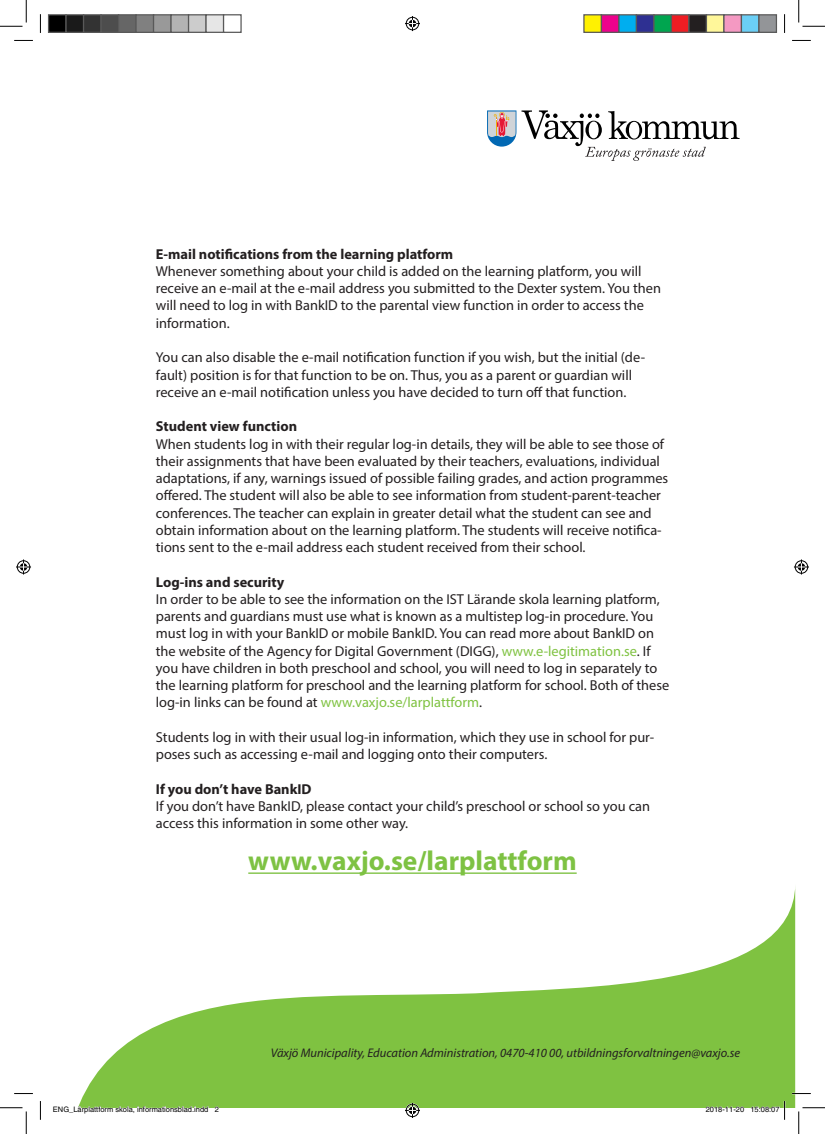
<style>
.page{position:relative;width:825px;height:1134px;background:#fff}
.page>*{position:absolute;margin:0;border:0;box-sizing:border-box;transform-origin:0 0}
.t1{font:700 27.5px "Myriad Pro";color:#7ec243}
.t2{font:14.38px/17.2px "Myriad Pro";color:#231f20}
.t3{font:700 14.38px "Myriad Pro";color:#231f20}
.t4{font:italic 12.5px "Myriad Pro";color:#231f20}
.t5{font:7.5px "Helvetica";color:#000}
.s1{color:#7fc241}
</style>
<div class="page">
<svg style="left:487px;top:110px;width:253px;height:51px"></svg>
<svg style="left:79px;top:873px;width:716px;height:234px"></svg>
<hr style="left:248px;top:872px;width:329px;height:1px;background:#7ec243">
<svg style="left:14px;top:40px;width:19px;height:1px"></svg>
<svg style="left:792px;top:40px;width:19px;height:1px"></svg>
<svg style="left:14px;top:1093px;width:19px;height:1px"></svg>
<svg style="left:792px;top:1092px;width:19px;height:2px"></svg>
<svg style="left:40px;top:14px;width:1px;height:19px"></svg>
<svg style="left:40px;top:1101px;width:1px;height:18px"></svg>
<svg style="left:784px;top:14px;width:1px;height:19px"></svg>
<svg style="left:0;top:0;width:27px;height:27px"></svg>
<svg style="left:0;top:1107px;width:27px;height:26px"></svg>
<svg style="left:798px;top:0;width:27px;height:27px"></svg>
<svg style="left:798px;top:1107px;width:27px;height:26px"></svg>
<svg style="left:405px;top:16px;width:15px;height:15px"></svg>
<svg style="left:405px;top:1102px;width:15px;height:15px"></svg>
<svg style="left:16px;top:559px;width:15px;height:15px"></svg>
<svg style="left:794px;top:559px;width:15px;height:15px"></svg>
<div style="left:49px;top:15px;width:17px;height:17px;background:#000"></div>
<div style="left:48px;top:14px;width:19px;height:19px;border:1px solid #595959"></div>
<div style="left:66px;top:15px;width:18px;height:17px;background:#1a1a1a"></div>
<div style="left:65px;top:14px;width:19px;height:19px;border:1px solid #595959"></div>
<div style="left:84px;top:15px;width:17px;height:17px;background:#333"></div>
<div style="left:83px;top:14px;width:19px;height:19px;border:1px solid #595959"></div>
<div style="left:101px;top:15px;width:18px;height:17px;background:#4d4d4d"></div>
<div style="left:100px;top:14px;width:19px;height:19px;border:1px solid #595959"></div>
<div style="left:119px;top:15px;width:17px;height:17px;background:#666"></div>
<div style="left:118px;top:14px;width:19px;height:19px;border:1px solid #595959"></div>
<div style="left:136px;top:15px;width:18px;height:17px;background:#808080"></div>
<div style="left:135px;top:14px;width:19px;height:19px;border:1px solid #595959"></div>
<div style="left:154px;top:15px;width:17px;height:17px;background:#999"></div>
<div style="left:153px;top:14px;width:19px;height:19px;border:1px solid #595959"></div>
<div style="left:171px;top:15px;width:18px;height:17px;background:#b3b3b3"></div>
<div style="left:170px;top:14px;width:19px;height:19px;border:1px solid #595959"></div>
<div style="left:189px;top:15px;width:17px;height:17px;background:#ccc"></div>
<div style="left:188px;top:14px;width:19px;height:19px;border:1px solid #595959"></div>
<div style="left:206px;top:15px;width:18px;height:17px;background:#e6e6e6"></div>
<div style="left:205px;top:14px;width:19px;height:19px;border:1px solid #595959"></div>
<div style="left:223px;top:14px;width:19px;height:19px;border:1px solid #595959"></div>
<div style="left:584px;top:15px;width:17px;height:17px;background:#fff101"></div>
<div style="left:583px;top:14px;width:19px;height:19px;border:1px solid #595959"></div>
<div style="left:601px;top:15px;width:18px;height:17px;background:#ed028c"></div>
<div style="left:601px;top:14px;width:19px;height:19px;border:1px solid #595959"></div>
<div style="left:619px;top:15px;width:17px;height:17px;background:#00aeef"></div>
<div style="left:618px;top:14px;width:19px;height:19px;border:1px solid #595959"></div>
<div style="left:636px;top:15px;width:18px;height:17px;background:#2e3092"></div>
<div style="left:636px;top:14px;width:19px;height:19px;border:1px solid #595959"></div>
<div style="left:654px;top:15px;width:17px;height:17px;background:#00a54f"></div>
<div style="left:653px;top:14px;width:19px;height:19px;border:1px solid #595959"></div>
<div style="left:671px;top:15px;width:18px;height:17px;background:#ee1d23"></div>
<div style="left:671px;top:14px;width:19px;height:19px;border:1px solid #595959"></div>
<div style="left:689px;top:15px;width:17px;height:17px;background:#231f20"></div>
<div style="left:688px;top:14px;width:19px;height:19px;border:1px solid #595959"></div>
<div style="left:706px;top:15px;width:18px;height:17px;background:#fff79a"></div>
<div style="left:706px;top:14px;width:19px;height:19px;border:1px solid #595959"></div>
<div style="left:724px;top:15px;width:17px;height:17px;background:#f499c2"></div>
<div style="left:723px;top:14px;width:19px;height:19px;border:1px solid #595959"></div>
<div style="left:741px;top:15px;width:18px;height:17px;background:#6bcff6"></div>
<div style="left:741px;top:14px;width:19px;height:19px;border:1px solid #595959"></div>
<div style="left:759px;top:15px;width:17px;height:17px;background:#939598"></div>
<div style="left:758px;top:14px;width:19px;height:19px;border:1px solid #595959"></div>
<svg style="left:78px;top:1105px;width:130px;height:3px"></svg>
<svg style="left:706px;top:1106px;width:38px;height:2px"></svg>
<svg style="left:751px;top:1100px;width:34px;height:19px"></svg>
<p class="t3" style="left:156px;top:244px;width:299px">E-mail notifications from the learning platform</p>
<p class="t2" style="left:156px;top:262px;width:507px">Whenever something about your child is added on the learning platform, you will receive an e-mail at the e-mail address you submitted to the Dexter system. You then will need to log in with BankID to the parental view function in order to access the information.</p>
<p class="t2" style="left:156px;top:348px;width:491px">You can also disable the e-mail notification function if you wish, but the initial (de&shy;fault) position is for that function to be on. Thus, you as a parent or guardian will receive an e-mail notification unless you have decided to turn off that function.</p>
<p class="t3" style="left:156px;top:417px;width:143px">Student view function</p>
<p class="t2" style="left:156px;top:435px;width:514px">When students log in with their regular log-in details, they will be able to see those of their assignments that have been evaluated by their teachers, evaluations, individual adaptations, if any, warnings issued of possible failing grades, and action programmes offered. The student will also be able to see information from student-parent-teacher conferences. The teacher can explain in greater detail what the student can see and obtain information about on the learning platform. The students will receive notifica&shy;tions sent to the e-mail address each student received from their school.</p>
<p class="t3" style="left:156px;top:572px;width:130px">Log-ins and security</p>
<p class="t2" style="left:156px;top:590px;width:515px">In order to be able to see the information on the IST Lärande skola learning platform, parents and guardians must use what is known as a multistep log-in procedure. You must log in with your BankID or mobile BankID. You can read more about BankID on the website of the Agency for Digital Government (DIGG), <span class="s1">www.e-legitimation.se</span>. If you have children in both preschool and school, you will need to log in separately to the learning platform for preschool and the learning platform for school. Both of these log-in links can be found at <span class="s1">www.vaxjo.se/larplattform</span>.</p>
<p class="t2" style="left:156px;top:728px;width:500px">Students log in with their usual log-in information, which they use in school for pur&shy;poses such as accessing e-mail and logging onto their computers.</p>
<p class="t3" style="left:156px;top:779px;width:157px">If you don’t have BankID</p>
<p class="t2" style="left:156px;top:797px;width:496px">If you don’t have BankID, please contact your child’s preschool or school so you can access this information in some other way.</p>
<p class="t1" style="left:248px;top:843px;width:330px">www.vaxjo.se/larplattform</p>
<p class="t4" style="left:271px;top:1044px;width:471px">Växjö Municipality, Education Administration, 0470-410 00, utbildningsforvaltningen@vaxjo.se</p>
<p class="t5" style="left:53px;top:1105px;width:167px">ENG_Lärplattform skola, informationsblad.indd 2</p>
<p class="t5" style="left:706px;top:1105px;width:75px">2018-11-20 15:08:07</p>
</div>
